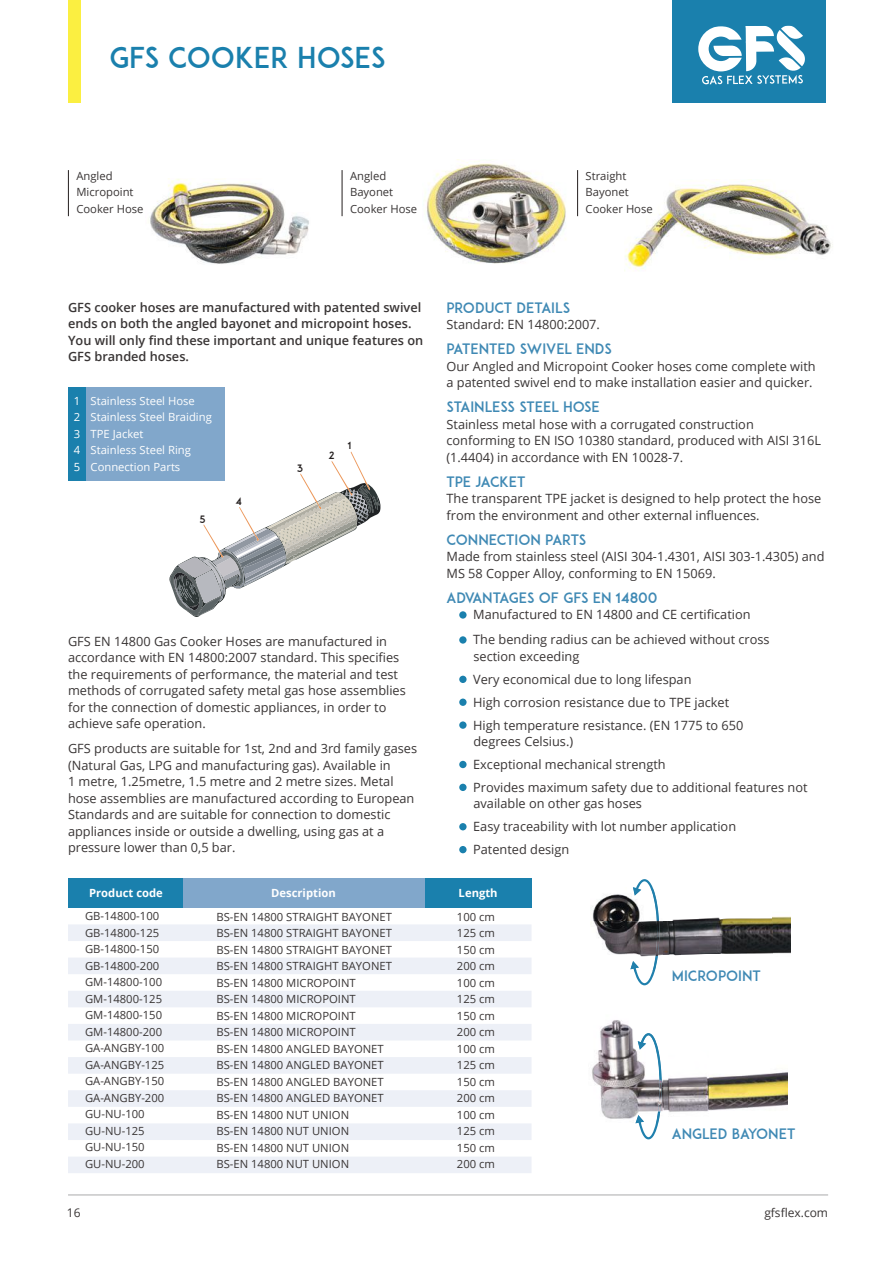
<style>
.page{position:relative;width:893px;height:1263px;background:#fff}
.page>*{position:absolute;margin:0;border:0;box-sizing:border-box;transform-origin:0 0}
.t1{font:28.5px "ADAM.CGPRO";color:#1a80ad}
.t2{font:14.25px "ADAM.CGPRO";color:#3f89b4}
.t3{font:12.75px/16.5px "Open Sans";color:#393535}
.t4{font:600 12.75px/16.5px "Open Sans";color:#393535}
.t5{font:12px "Open Sans";color:#393535}
.t6{font:11.25px/16.5px "Open Sans";color:#393535}
.t7{font:11.25px/16.5px "Open Sans";color:#fff}
.t8{font:700 11.25px "Open Sans";color:#fff}
.t9{font:10.05px "ADAM.CGPRO";color:#241f1f}
</style>
<div class="page">
<div style="left:68px;top:0;width:13px;height:102px;background:#fbef41"></div>
<hr style="left:68px;top:1194px;width:760px;height:1px;background:#aaaaac">
<div style="left:673px;top:0;width:153px;height:102px;background:#1a80ad"></div>
<svg style="left:698px;top:25px;width:107px;height:59px"></svg>
<img style="left:424px;top:161px;width:142px;height:103px">
<div style="left:68px;top:388px;width:157px;height:93px;background:#81a7cb"></div>
<svg style="left:169px;top:452px;width:212px;height:165px"></svg>
<div style="left:459px;top:611px;width:8px;height:8px;background:#1a80ad;border-radius:50%"></div>
<div style="left:459px;top:636px;width:8px;height:8px;background:#1a80ad;border-radius:50%"></div>
<div style="left:459px;top:676px;width:8px;height:7px;background:#1a80ad;border-radius:50%"></div>
<div style="left:459px;top:698px;width:8px;height:8px;background:#1a80ad;border-radius:50%"></div>
<div style="left:459px;top:721px;width:8px;height:8px;background:#1a80ad;border-radius:50%"></div>
<div style="left:459px;top:761px;width:8px;height:7px;background:#1a80ad;border-radius:50%"></div>
<div style="left:459px;top:784px;width:8px;height:7px;background:#1a80ad;border-radius:50%"></div>
<div style="left:459px;top:823px;width:8px;height:7px;background:#1a80ad;border-radius:50%"></div>
<div style="left:459px;top:846px;width:8px;height:7px;background:#1a80ad;border-radius:50%"></div>
<div style="left:68px;top:388px;width:17px;height:93px;background:#1a80ad"></div>
<div style="left:68px;top:878px;width:115px;height:30px;background:#1a80ad"></div>
<div style="left:183px;top:878px;width:242px;height:30px;background:#81a7cb"></div>
<div style="left:425px;top:878px;width:106px;height:30px;background:#1a80ad"></div>
<svg style="left:68px;top:924px;width:463px;height:249px;fill:#edf0f7"></svg>
<img style="left:624px;top:179px;width:209px;height:92px">
<hr style="left:68px;top:170px;width:1px;height:46px;background:#241f1f">
<hr style="left:342px;top:170px;width:1px;height:46px;background:#241f1f">
<hr style="left:577px;top:170px;width:1px;height:46px;background:#241f1f">
<img style="left:591px;top:894px;width:199px;height:62px">
<svg style="left:630px;top:879px;width:29px;height:106px"></svg>
<img style="left:592px;top:1020px;width:195px;height:99px">
<svg style="left:635px;top:1033px;width:27px;height:106px"></svg>
<img style="left:150px;top:178px;width:159px;height:86px">
<h1 class="t1" style="left:109px;top:40px;width:278px">GFS COOKER HOSES</h1>
<p class="t6" style="left:76px;top:167px;width:69px">Angled<br>Micropoint<br>Cooker Hose</p>
<p class="t6" style="left:350px;top:167px;width:69px">Angled<br>Bayonet<br>Cooker Hose</p>
<p class="t6" style="left:586px;top:167px;width:69px">Straight<br>Bayonet<br>Cooker Hose</p>
<p class="t4" style="left:68px;top:299px;width:357px">GFS cooker hoses are manufactured with patented swivel ends on both the angled bayonet and micropoint hoses.<br>You will only find these important and unique features on GFS branded hoses.</p>
<p class="t7" style="left:91px;top:392px;width:123px">Stainless Steel Hose<br>Stainless Steel Braiding<br>TPE Jacket<br>Stainless Steel Ring<br>Connection Parts</p>
<p class="t7" style="left:74px;top:392px;width:8px;text-align:justify">1<br>2<br>3<br>4<br>5</p>
<p class="t9" style="left:348px;top:439px;width:5px">1</p>
<p class="t9" style="left:329px;top:449px;width:8px">2</p>
<p class="t9" style="left:297px;top:462px;width:8px">3</p>
<p class="t9" style="left:199px;top:513px;width:8px">5</p>
<p class="t9" style="left:236px;top:495px;width:8px">4</p>
<p class="t3" style="left:68px;top:632px;width:339px">GFS EN 14800 Gas Cooker Hoses are manufactured in accordance with EN 14800:2007 standard. This specifies the requirements of performance, the material and test methods of corrugated safety metal gas hose assemblies for the connection of domestic appliances, in order to achieve safe operation.</p>
<p class="t3" style="left:68px;top:740px;width:351px">GFS products are suitable for 1st, 2nd and 3rd family gases (Natural Gas, LPG and manufacturing gas). Available in<br>1 metre, 1.25metre, 1.5 metre and 2 metre sizes. Metal hose assemblies are manufactured according to European Standards and are suitable for connection to domestic appliances inside or outside a dwelling, using gas at a pressure lower than 0,5 bar.</p>
<p class="t2" style="left:446px;top:299px;width:125px">PRODUCT DETAILS</p>
<p class="t3" style="left:446px;top:316px;width:155px">Standard: EN 14800:2007.</p>
<p class="t2" style="left:446px;top:340px;width:167px">PATENTED SWIVEL ENDS</p>
<p class="t3" style="left:446px;top:358px;width:371px">Our Angled and Micropoint Cooker hoses come complete with a patented swivel end to make installation easier and quicker.</p>
<p class="t2" style="left:446px;top:398px;width:155px">STAINLESS STEEL HOSE</p>
<p class="t3" style="left:446px;top:416px;width:376px">Stainless metal hose with a corrugated construction conforming to EN ISO 10380 standard, produced with AISI 316L (1.4404) in accordance with EN 10028-7.</p>
<p class="t2" style="left:446px;top:473px;width:81px">TPE JACKET</p>
<p class="t3" style="left:446px;top:490px;width:376px">The transparent TPE jacket is designed to help protect the hose from the environment and other external influences.</p>
<p class="t2" style="left:446px;top:531px;width:141px">CONNECTION PARTS</p>
<p class="t3" style="left:446px;top:548px;width:380px">Made from stainless steel (AISI 304-1.4301, AISI 303-1.4305) and<br>MS 58 Copper Alloy, conforming to EN 15069.</p>
<p class="t2" style="left:446px;top:589px;width:212px">ADVANTAGES OF GFS EN 14800</p>
<p class="t3" style="left:473px;top:602px;width:298px;line-height:25px">Manufactured to EN 14800 and CE certification<br>The bending radius can be achieved without cross</p>
<p class="t3" style="left:473px;top:644px;width:272px;line-height:23px">section exceeding<br>Very economical due to long lifespan<br>High corrosion resistance due to TPE jacket High temperature resistance. (EN 1775 to 650</p>
<p class="t3" style="left:473px;top:730px;width:336px;line-height:23px">degrees Celsius.)<br>Exceptional mechanical strength<br>Provides maximum safety due to additional features not</p>
<p class="t3" style="left:473px;top:792px;width:264px;line-height:23px">available on other gas hoses<br>Easy traceability with lot number application<br>Patented design</p>
<p class="t8" style="left:89px;top:885px;width:75px">Product code</p>
<p class="t6" style="left:85px;top:908px;width:81px">GB-14800-100<br>GB-14800-125<br>GB-14800-150<br>GB-14800-200<br>GM-14800-100<br>GM-14800-125<br>GM-14800-150<br>GM-14800-200<br>GA-ANGBY-100<br>GA-ANGBY-125<br>GA-ANGBY-150<br>GA-ANGBY-200<br>GU-NU-100<br>GU-NU-125<br>GU-NU-150<br>GU-NU-200</p>
<p class="t8" style="left:271px;top:885px;width:66px">Description</p>
<p class="t8" style="left:459px;top:885px;width:41px">Length</p>
<p class="t6" style="left:216px;top:908px;width:177px">BS-EN 14800 STRAIGHT BAYONET<br>BS-EN 14800 STRAIGHT BAYONET<br>BS-EN 14800 STRAIGHT BAYONET<br>BS-EN 14800 STRAIGHT BAYONET<br>BS-EN 14800 MICROPOINT<br>BS-EN 14800 MICROPOINT<br>BS-EN 14800 MICROPOINT<br>BS-EN 14800 MICROPOINT<br>BS-EN 14800 ANGLED BAYONET<br>BS-EN 14800 ANGLED BAYONET<br>BS-EN 14800 ANGLED BAYONET<br>BS-EN 14800 ANGLED BAYONET<br>BS-EN 14800 NUT UNION<br>BS-EN 14800 NUT UNION<br>BS-EN 14800 NUT UNION<br>BS-EN 14800 NUT UNION</p>
<p class="t6" style="left:457px;top:908px;width:40px;text-align:justify">100 cm 125 cm 150 cm 200 cm 100 cm 125 cm 150 cm 200 cm 100 cm 125 cm 150 cm 200 cm 100 cm 125 cm 150 cm 200 cm</p>
<p class="t2" style="left:672px;top:967px;width:90px">MICROPOINT</p>
<p class="t2" style="left:672px;top:1125px;width:125px">ANGLED BAYONET</p>
<p class="t5" style="left:67px;top:1204px;width:15px">16</p>
<p class="t5" style="left:764px;top:1204px;width:65px">gfsflex.com</p>
</div>
